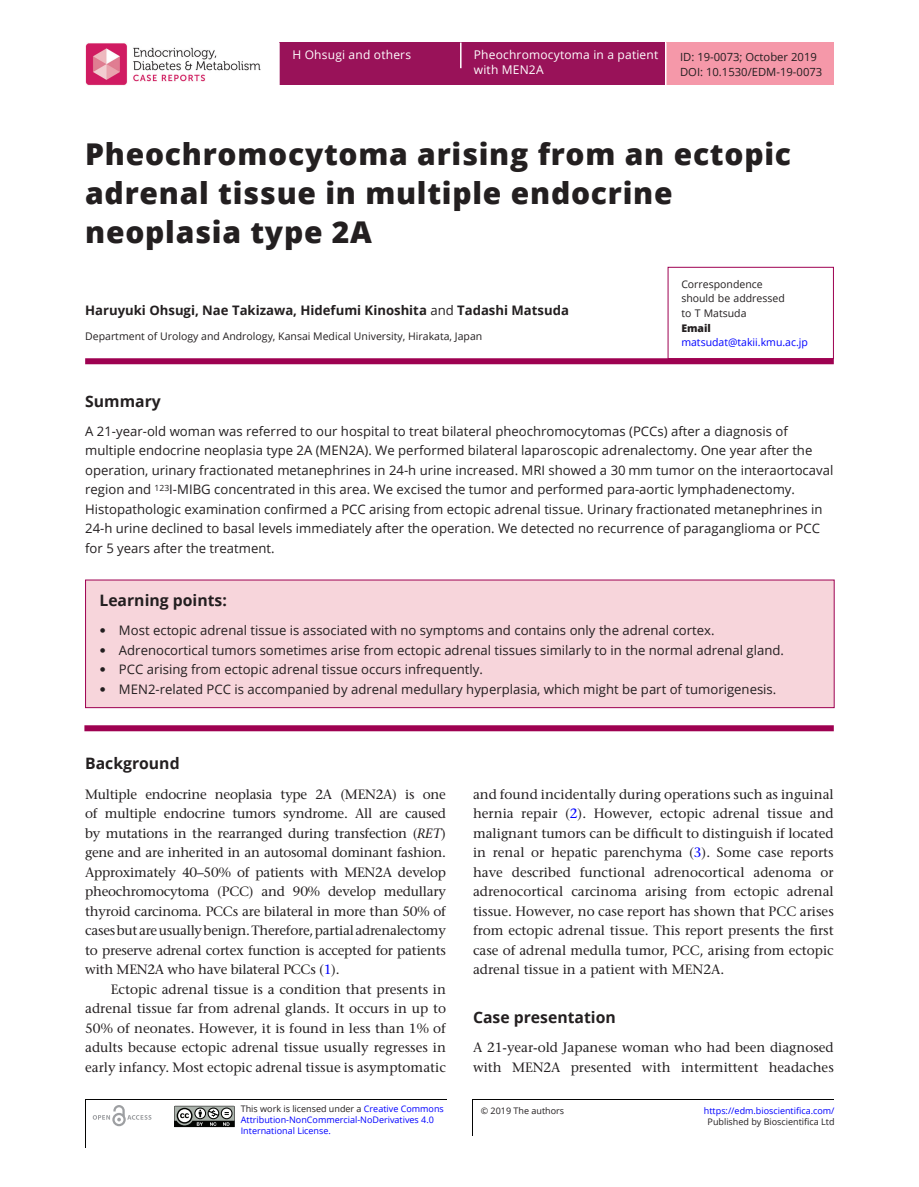
<style>
.page{position:relative;width:919px;height:1187px;background:#fff}
.page>*{position:absolute;margin:0;border:0;box-sizing:border-box;transform-origin:0 0}
.CT{font:800 30px/39px "Open Sans";letter-spacing:.025em;color:#231f20}
.H1_Rule{font:700 15.75px "Open Sans";color:#231f20}
.ABS_H{font:700 15.75px "Open Sans";color:#231f20}
.TXI{font:500 13.5px/19.5px "Stone Serif Std";color:#231f20;text-align:justify}
.TXT{font:500 13.5px/19.5px "Stone Serif Std";color:#231f20;text-align:justify}
.ABS_TXT{font:13.2px/19.5px "Open Sans";color:#231f20}
.AU{font:700 13.2px "Open Sans";color:#231f20}
.Article_Title{font:12px/14.7px "Open Sans";letter-spacing:.015em;color:#fff}
.Author_Name{font:12px "Open Sans";letter-spacing:.015em;color:#fff}
.t1{font:11.25px/14.1px "Open Sans";color:#231f20}
.Address{font:10.5px "Open Sans";color:#231f20}
.Corres{font:10.5px "Open Sans";color:#231f20}
.Corres-2{font:10.5px "Open Sans";color:#00f}
.Corres-3{font:800 10.5px "Open Sans";color:#231f20}
.t2{font:9px/10.5px "Open Sans";color:#00f}
.t3{font:9px "Open Sans";color:#231f20}
.s1{font-weight:400}
.s2{font-family:"Frutiger LT Std"}
.s3{font-style:italic}
.s4{color:#00f}
.s5{color:#231f20}
</style>
<div class="page">
<div style="left:280px;top:43px;width:385px;height:42px;background:#991259"></div>
<div style="left:666px;top:43px;width:167px;height:42px;background:#f598a9"></div>
<svg style="left:460px;top:43px;width:1px;height:25px"></svg>
<img style="left:85px;top:43px;width:176px;height:42px">
<hr style="left:85px;top:1099px;width:1px;height:48px;background:#040503">
<hr style="left:472px;top:1099px;width:1px;height:36px;background:#050504">
<hr style="left:85px;top:1098px;width:361px;height:1px;background:#050504">
<hr style="left:472px;top:1099px;width:361px;height:1px;background:#050504">
<svg style="left:174px;top:1105px;width:61px;height:23px"></svg>
<svg style="left:93px;top:1105px;width:58px;height:21px"></svg>
<div style="left:85px;top:358px;width:748px;height:6px;background:#9e0151"></div>
<div style="left:667px;top:267px;width:166px;height:92px;border:1px solid #9e0151"></div>
<div style="left:86px;top:580px;width:748px;height:127px;background:#f7d5db"></div>
<div style="left:84px;top:725px;width:749px;height:6px;background:#9e0151"></div>
<div style="left:85px;top:579px;width:749px;height:129px;border:1px solid #9e0151"></div>
<p class="Author_Name" style="left:292px;top:47px;width:120px">H Ohsugi and others</p>
<p class="Article_Title" style="left:474px;top:47px;width:186px">Pheochromocytoma in a patient with MEN2A</p>
<p class="t1" style="left:680px;top:50px;width:144px">ID: 19-0073; October 2019<br>DOI: 10.1530/EDM-19-0073</p>
<p class="CT" style="left:85px;top:133px;width:707px">Pheochromocytoma arising from an ectopic adrenal tissue in multiple endocrine neoplasia type 2A</p>
<p class="AU" style="left:85px;top:301px;width:485px">Haruyuki Ohsugi, Nae Takizawa, Hidefumi Kinoshita <span class="s1">and</span> Tadashi Matsuda</p>
<p class="Address" style="left:85px;top:328px;width:398px">Department of Urology and Andrology, Kansai Medical University, Hirakata, Japan</p>
<p class="Corres" style="left:681px;top:277px;width:83px">Correspondence</p>
<p class="Corres" style="left:681px;top:291px;width:105px">should be addressed</p>
<p class="Corres" style="left:681px;top:306px;width:67px">to T Matsuda</p>
<p class="Corres-3" style="left:681px;top:320px;width:31px">Email</p>
<p class="Corres-2" style="left:681px;top:335px;width:128px">matsudat@takii.kmu.ac.jp</p>
<p class="ABS_H" style="left:85px;top:390px;width:77px">Summary</p>
<p class="ABS_TXT" style="left:85px;top:420px;width:749px">A 21-year-old woman was referred to our hospital to treat bilateral pheochromocytomas (PCCs) after a diagnosis of multiple endocrine neoplasia type 2A (MEN2A). We performed bilateral laparoscopic adrenalectomy. One year after the operation, urinary fractionated metanephrines in 24-h urine increased. MRI showed a 30 mm tumor on the interaortocaval region and <sup>123</sup>I-MIBG concentrated in this area. We excised the tumor and performed para-aortic lymphadenectomy.<br>Histopathologic examination confirmed a PCC arising from ectopic adrenal tissue. Urinary fractionated metanephrines in 24-h urine declined to basal levels immediately after the operation. We detected no recurrence of paraganglioma or PCC for 5 years after the treatment.</p>
<h1 class="H1_Rule" style="left:99px;top:589px;width:129px">Learning points:</h1>
<p class="ABS_TXT" style="left:99px;top:620px;width:616px"><span class="s2">•</span> Most ectopic adrenal tissue is associated with no symptoms and contains only the adrenal cortex.</p>
<p class="ABS_TXT" style="left:99px;top:639px;width:686px"><span class="s2">•</span> Adrenocortical tumors sometimes arise from ectopic adrenal tissues similarly to in the normal adrenal gland.</p>
<p class="ABS_TXT" style="left:99px;top:659px;width:385px"><span class="s2">•</span> PCC arising from ectopic adrenal tissue occurs infrequently.</p>
<p class="ABS_TXT" style="left:99px;top:678px;width:678px"><span class="s2">•</span> MEN2-related PCC is accompanied by adrenal medullary hyperplasia, which might be part of tumorigenesis.</p>
<p class="H1_Rule" style="left:85px;top:752px;width:96px">Background</p>
<p class="TXT" style="left:85px;top:784px;width:362px">Multiple endocrine neoplasia type 2A (MEN2A) is one of multiple endocrine tumors syndrome. All are caused by mutations in the rearranged during transfection (<span class="s3">RET</span>) gene and are inherited in an autosomal dominant fashion.<br>Approximately 40–50% of patients with MEN2A develop pheochromocytoma (PCC) and 90% develop medullary thyroid carcinoma. PCCs are bilateral in more than 50% of cases but are usually benign. Therefore, partial adrenalectomy to preserve adrenal cortex function is accepted for patients with MEN2A who have bilateral PCCs (<span class="s4">1</span>).</p>
<p class="TXI" style="left:85px;top:979px;width:362px;text-indent:26px">Ectopic adrenal tissue is a condition that presents in adrenal tissue far from adrenal glands. It occurs in up to 50% of neonates. However, it is found in less than 1% of adults because ectopic adrenal tissue usually regresses in early infancy. Most ectopic adrenal tissue is asymptomatic</p>
<p class="TXI" style="left:473px;top:784px;width:362px">and found incidentally during operations such as inguinal hernia repair (<span class="s4">2</span>). However, ectopic adrenal tissue and malignant tumors can be difficult to distinguish if located in renal or hepatic parenchyma (<span class="s4">3</span>). Some case reports have described functional adrenocortical adenoma or adrenocortical carcinoma arising from ectopic adrenal tissue. However, no case report has shown that PCC arises from ectopic adrenal tissue. This report presents the first case of adrenal medulla tumor, PCC, arising from ectopic adrenal tissue in a patient with MEN2A.</p>
<h1 class="H1_Rule" style="left:473px;top:1005px;width:144px">Case presentation</h1>
<p class="TXT" style="left:473px;top:1037px;width:362px">A 21-year-old Japanese woman who had been diagnosed with MEN2A presented with intermittent headaches</p>
<p class="t2" style="left:241px;top:1103px;width:204px"><span class="s5">This work is licensed under a</span> Creative Commons<br>Attribution-NonCommercial-NoDerivatives 4.0<br>International License.</p>
<p class="t3" style="left:481px;top:1103px;width:85px">© 2019 The authors</p>
<p class="t2" style="left:703px;top:1104px;width:132px">https://edm.bioscientifica.com/</p>
<p class="t3" style="left:707px;top:1115px;width:128px">Published by Bioscientifica Ltd</p>
</div>
